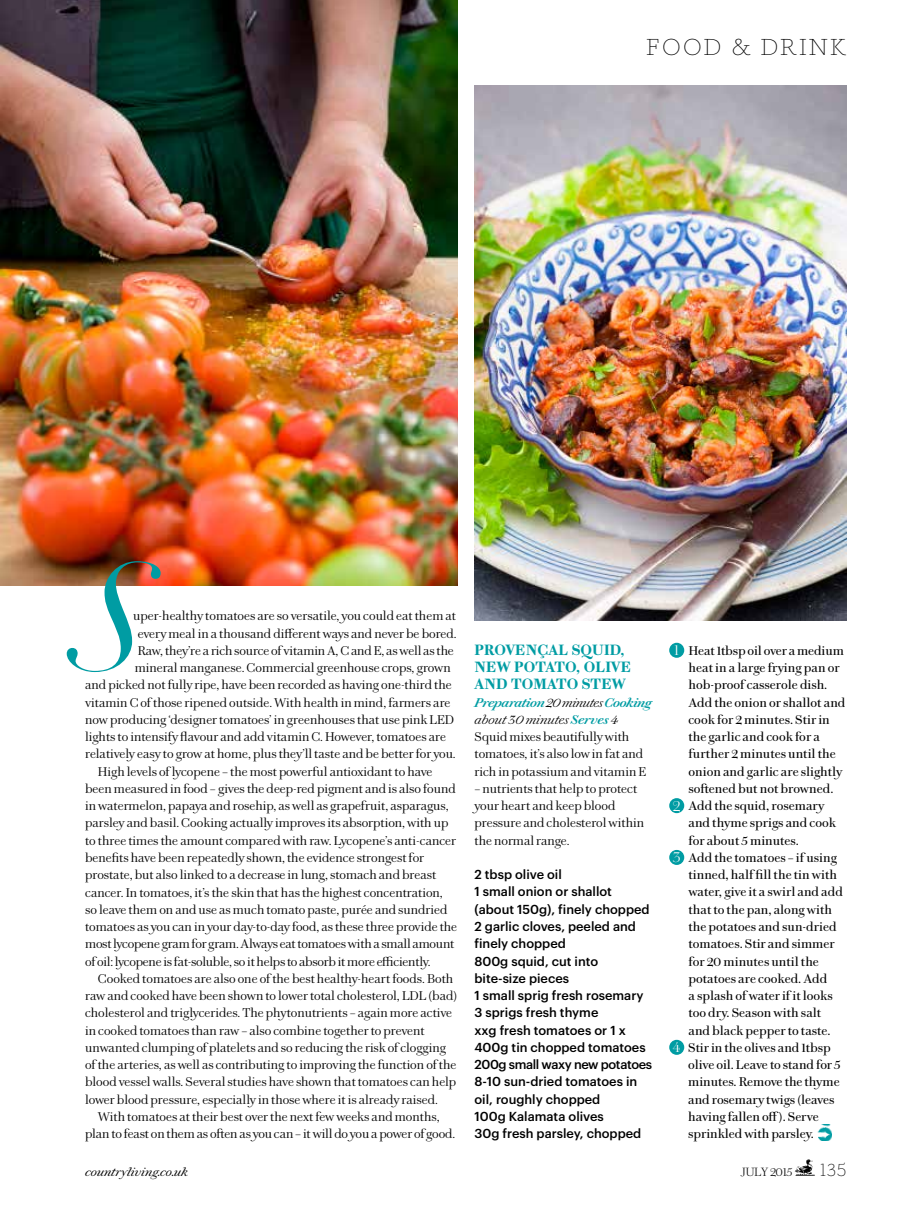
<style>
.page{position:relative;width:915px;height:1217px;background:#fff}
.page>*{position:absolute;margin:0;border:0;box-sizing:border-box;transform-origin:0 0}
.t1{font:24px "Marian 1554 Text";letter-spacing:.11em;color:#000}
.t2{font:18px "Marian 1554 Text";color:#000}
.t3{font:700 15px/17.2px "Chiswick Text";letter-spacing:.01em;color:#009ca3}
.t4{font:300 12.75px/17.2px "Chiswick Text";color:#000}
.t5{font:12.75px "Chiswick Text";color:#000}
.t6{font:500 12.75px/17.2px "Graphik";color:#000}
.t7{font:italic 12px "Chiswick Text";color:#000}
.t8{font:200 12px "Chiswick Text";color:#000}
.s1{font-weight:600;font-style:italic;color:#009ca3}
.s2{font-style:italic}
.s3{font-family:"Chiswick Deck";font-weight:300;font-size:14.1px;color:#fff}
</style>
<div class="page">
<img style="left:0;top:0;width:457px;height:585px">
<img style="left:474px;top:85px;width:372px;height:535px">
<div style="left:669px;top:642px;width:15px;height:15px;background:#009ca3;border-radius:50%"></div>
<div style="left:669px;top:798px;width:15px;height:15px;background:#009ca3;border-radius:50%"></div>
<div style="left:669px;top:849px;width:15px;height:15px;background:#009ca3;border-radius:50%"></div>
<div style="left:669px;top:1039px;width:15px;height:15px;background:#009ca3;border-radius:50%"></div>
<img style="left:817px;top:1124px;width:13px;height:15px">
<svg style="left:67px;top:561px;width:94px;height:111px"></svg>
<svg style="left:794px;top:1159px;width:21px;height:17px"></svg>
<h1 class="t1" style="left:646px;top:32px;width:201px">FOOD &amp; DRINK</h1>
<p class="t4" style="left:133px;top:607px;width:324px">uper-healthy tomatoes are so versatile, you could eat them at</p>
<p class="t4" style="left:138px;top:624px;width:320px">every meal in a thousand different ways and never be bored.</p>
<p class="t4" style="left:138px;top:642px;width:317px">Raw, they’re a rich source of vitamin A, C and E, as well as the</p>
<p class="t4" style="left:135px;top:659px;width:317px">mineral manganese. Commercial greenhouse crops, grown</p>
<p class="t4" style="left:85px;top:676px;width:368px">and picked not fully ripe, have been recorded as having one-third the</p>
<p class="t4" style="left:85px;top:693px;width:367px">vitamin C of those ripened outside. With health in mind, farmers are</p>
<p class="t4" style="left:85px;top:711px;width:370px">now producing ‘designer tomatoes’ in greenhouses that use pink LED</p>
<p class="t4" style="left:85px;top:728px;width:362px">lights to intensify flavour and add vitamin C. However, tomatoes are</p>
<p class="t4" style="left:85px;top:745px;width:372px">relatively easy to grow at home, plus they’ll taste and be better for you.</p>
<p class="t4" style="left:98px;top:762px;width:336px">High levels of lycopene – the most powerful antioxidant to have</p>
<p class="t4" style="left:85px;top:780px;width:372px">been measured in food – gives the deep-red pigment and is also found</p>
<p class="t4" style="left:85px;top:797px;width:365px">in watermelon, papaya and rosehip, as well as grapefruit, asparagus,</p>
<p class="t4" style="left:85px;top:814px;width:365px">parsley and basil. Cooking actually improves its absorption, with up</p>
<p class="t4" style="left:85px;top:831px;width:372px">to three times the amount compared with raw. Lycopene’s anti-cancer</p>
<p class="t4" style="left:85px;top:849px;width:340px">benefits have been repeatedly shown, the evidence strongest for</p>
<p class="t4" style="left:85px;top:866px;width:352px">prostate, but also linked to a decrease in lung, stomach and breast</p>
<p class="t4" style="left:85px;top:883px;width:359px">cancer. In tomatoes, it’s the skin that has the highest concentration,</p>
<p class="t4" style="left:85px;top:900px;width:364px">so leave them on and use as much tomato paste, purée and sundried</p>
<p class="t4" style="left:85px;top:918px;width:373px">tomatoes as you can in your day-to-day food, as these three provide the</p>
<p class="t4" style="left:85px;top:935px;width:370px">most lycopene gram for gram. Always eat tomatoes with a small amount</p>
<p class="t4" style="left:85px;top:952px;width:347px">of oil: lycopene is fat-soluble, so it helps to absorb it more efficiently.</p>
<p class="t4" style="left:98px;top:969px;width:357px">Cooked tomatoes are also one of the best healthy-heart foods. Both</p>
<p class="t4" style="left:85px;top:987px;width:373px">raw and cooked have been shown to lower total cholesterol, LDL (bad)</p>
<p class="t4" style="left:85px;top:1004px;width:368px">cholesterol and triglycerides. The phytonutrients – again more active</p>
<p class="t4" style="left:85px;top:1021px;width:341px">in cooked tomatoes than raw – also combine together to prevent</p>
<p class="t4" style="left:85px;top:1038px;width:362px">unwanted clumping of platelets and so reducing the risk of clogging</p>
<p class="t4" style="left:85px;top:1056px;width:373px">of the arteries, as well as contributing to improving the function of the</p>
<p class="t4" style="left:85px;top:1073px;width:372px">blood vessel walls. Several studies have shown that tomatoes can help</p>
<p class="t4" style="left:85px;top:1090px;width:354px">lower blood pressure, especially in those where it is already raised.</p>
<p class="t4" style="left:98px;top:1107px;width:343px">With tomatoes at their best over the next few weeks and months,</p>
<p class="t4" style="left:85px;top:1125px;width:371px">plan to feast on them as often as you can – it will do you a power of good.</p>
<p class="t3" style="left:474px;top:641px;width:158px">PROVENÇAL SQUID,<br>NEW POTATO, OLIVE<br>AND TOMATO STEW</p>
<p class="t4" style="left:474px;top:693px;width:179px"><span class="s1">Preparation</span> <span class="s2">20 minutes</span> <span class="s1">Cooking </span><span class="s2">about 30 minutes</span> <span class="s1">Serves</span> <span class="s2">4<br></span>Squid mixes beautifully with tomatoes, it’s also low in fat and rich in potassium and vitamin E</p>
<p class="t4" style="left:474px;top:780px;width:171px">– nutrients that help to protect your heart and keep blood pressure and cholesterol within the normal range.</p>
<p class="t6" style="left:474px;top:864px;width:179px">2 tbsp olive oil<br>1 small onion or shallot (about 150g), finely chopped<br>2 garlic cloves, peeled and finely chopped<br>800g squid, cut into bite-size pieces<br>1 small sprig fresh rosemary<br>3 sprigs fresh thyme<br>xxg fresh tomatoes or 1 x<br>400g tin chopped tomatoes<br>200g small waxy new potatoes<br>8-10 sun-dried tomatoes in oil, roughly chopped<br>100g Kalamata olives<br>30g fresh parsley, chopped</p>
<p class="t5" style="left:674px;top:643px;width:171px"><span class="s3">1</span> Heat 1tbsp oil over a medium</p>
<p class="t5" style="left:688px;top:660px;width:153px">heat in a large frying pan or</p>
<p class="t5" style="left:688px;top:677px;width:140px">hob-proof casserole dish.</p>
<p class="t5" style="left:688px;top:694px;width:158px">Add the onion or shallot and</p>
<p class="t5" style="left:688px;top:712px;width:143px">cook for 2 minutes. Stir in</p>
<p class="t5" style="left:688px;top:729px;width:133px">the garlic and cook for a</p>
<p class="t5" style="left:688px;top:746px;width:149px">further 2 minutes until the</p>
<p class="t5" style="left:688px;top:763px;width:155px">onion and garlic are slightly</p>
<p class="t5" style="left:688px;top:781px;width:146px">softened but not browned.</p>
<p class="t5" style="left:672px;top:798px;width:153px"><span class="s3">2</span> Add the squid, rosemary</p>
<p class="t5" style="left:688px;top:815px;width:149px">and thyme sprigs and cook</p>
<p class="t5" style="left:688px;top:832px;width:112px">for about 5 minutes.</p>
<p class="t5" style="left:672px;top:850px;width:165px"><span class="s3">3</span> Add the tomatoes – if using</p>
<p class="t5" style="left:688px;top:867px;width:150px">tinned, half fill the tin with</p>
<p class="t5" style="left:688px;top:884px;width:156px">water, give it a swirl and add</p>
<p class="t5" style="left:688px;top:901px;width:145px">that to the pan, along with</p>
<p class="t5" style="left:688px;top:919px;width:150px">the potatoes and sun-dried</p>
<p class="t5" style="left:688px;top:936px;width:148px">tomatoes. Stir and simmer</p>
<p class="t5" style="left:688px;top:953px;width:132px">for 20 minutes until the</p>
<p class="t5" style="left:688px;top:970px;width:140px">potatoes are cooked. Add</p>
<p class="t5" style="left:688px;top:988px;width:146px">a splash of water if it looks</p>
<p class="t5" style="left:688px;top:1005px;width:134px">too dry. Season with salt</p>
<p class="t5" style="left:688px;top:1022px;width:143px">and black pepper to taste.</p>
<p class="t5" style="left:672px;top:1039px;width:159px"><span class="s3">4</span> Stir in the olives and 1tbsp</p>
<p class="t5" style="left:688px;top:1057px;width:154px">olive oil. Leave to stand for 5</p>
<p class="t5" style="left:688px;top:1074px;width:153px">minutes. Remove the thyme</p>
<p class="t5" style="left:688px;top:1091px;width:148px">and rosemary twigs (leaves</p>
<p class="t5" style="left:688px;top:1108px;width:132px">having fallen off). Serve</p>
<p class="t5" style="left:688px;top:1126px;width:127px">sprinkled with parsley.</p>
<p class="t7" style="left:85px;top:1164px;width:104px">countryliving.co.uk</p>
<p class="t8" style="left:740px;top:1164px;width:54px">JULY 2015</p>
<h2 class="t2" style="left:820px;top:1158px;width:27px">135</h2>
</div>
